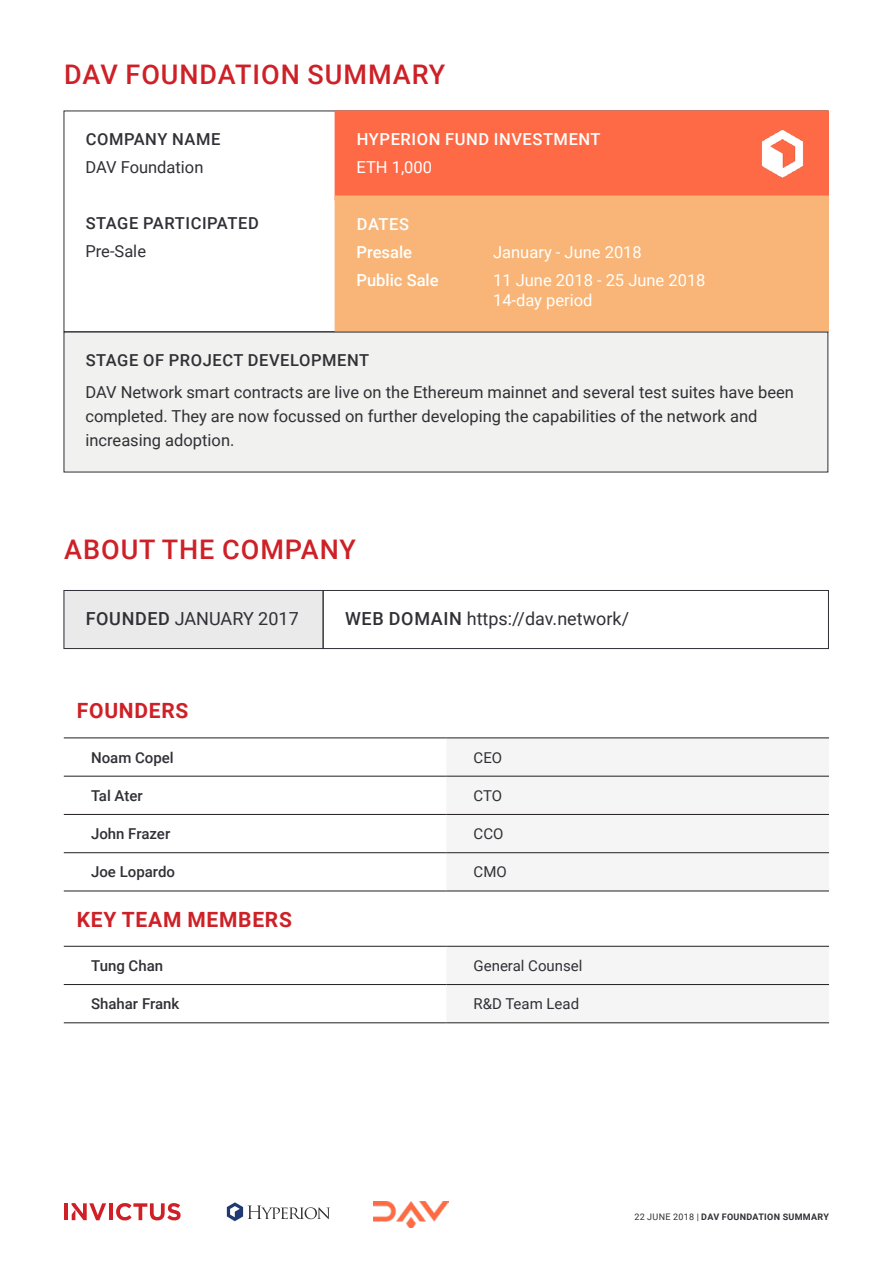
<style>
.page{position:relative;width:893px;height:1263px;background:#fff}
.page>*{position:absolute;margin:0;border:0;box-sizing:border-box;transform-origin:0 0}
.Page_Title{font:500 27px "Roboto";letter-spacing:.035em;color:#ce2127}
.Page_Title-2{font:700 21px "Roboto";letter-spacing:.035em;color:#ce2127}
.Section_Title{font:18px "Roboto";color:#313036}
.t1{font:16.5px/24px "Roboto";color:#313036}
.t2{font:16.5px/19.8px "Roboto";color:#fff}
.Section_Title-2{font:500 16.5px "Roboto";letter-spacing:.035em;color:#313036}
.Section_Title-3{font:500 16.5px "Roboto";letter-spacing:.035em;color:#fff}
.Section_Title-4{font:500 16.5px "Roboto";color:#fff}
.t3{font:500 15px "Roboto";color:#313036}
.t4{font:15px "Roboto";color:#313036}
.t5{font:700 9px "Roboto";letter-spacing:.035em;color:#313036}
.s1{font-weight:500}
.s2{font-weight:400}
</style>
<div class="page">
<img style="left:373px;top:1202px;width:75px;height:26px">
<hr style="left:64px;top:1203px;width:3px;height:17px;background:#cf2027">
<hr style="left:109px;top:1203px;width:4px;height:17px;background:#cf2027">
<svg style="left:116px;top:1203px;width:65px;height:17px"></svg>
<svg style="left:72px;top:1203px;width:34px;height:17px"></svg>
<svg style="left:227px;top:1202px;width:103px;height:19px"></svg>
<div style="left:335px;top:111px;width:493px;height:89px;background:#ff6a46"></div>
<div style="left:335px;top:196px;width:493px;height:136px;background:#f8b577"></div>
<div style="left:335px;top:196px;width:494px;height:136px;border:1px solid #f8b577"></div>
<div style="left:64px;top:590px;width:259px;height:58px;background:#eaeaeb"></div>
<div style="left:64px;top:590px;width:259px;height:59px;border:1px solid #313036"></div>
<svg style="left:64px;top:775px;width:382px;height:211px"></svg>
<svg style="left:446px;top:775px;width:383px;height:211px;fill:#f5f5f5"></svg>
<hr style="left:64px;top:738px;width:382px;height:1px;background:#231f20">
<hr style="left:446px;top:738px;width:383px;height:1px;background:#231f20">
<hr style="left:64px;top:776px;width:382px;height:1px;background:#231f20">
<hr style="left:446px;top:776px;width:383px;height:1px;background:#231f20">
<hr style="left:64px;top:814px;width:382px;height:1px;background:#231f20">
<hr style="left:446px;top:814px;width:383px;height:1px;background:#231f20">
<hr style="left:64px;top:852px;width:382px;height:1px;background:#231f20">
<hr style="left:446px;top:852px;width:383px;height:1px;background:#231f20">
<hr style="left:64px;top:891px;width:382px;height:1px;background:#231f20">
<hr style="left:446px;top:891px;width:383px;height:1px;background:#231f20">
<hr style="left:64px;top:946px;width:382px;height:1px;background:#231f20">
<hr style="left:446px;top:946px;width:383px;height:1px;background:#231f20">
<hr style="left:64px;top:984px;width:382px;height:1px;background:#231f20">
<hr style="left:446px;top:984px;width:383px;height:1px;background:#231f20">
<hr style="left:64px;top:1022px;width:382px;height:1px;background:#231f20">
<hr style="left:446px;top:1022px;width:383px;height:1px;background:#231f20">
<div style="left:323px;top:590px;width:506px;height:59px;border:1px solid #313036"></div>
<div style="left:64px;top:332px;width:764px;height:140px;background:#f1f1ef"></div>
<img style="left:761px;top:129px;width:43px;height:49px">
<p class="Page_Title" style="left:64px;top:56px;width:383px">DAV FOUNDATION SUMMARY</p>
<p class="Section_Title-2" style="left:86px;top:127px;width:136px">COMPANY NAME</p>
<p class="t1" style="left:85px;top:155px;width:120px">DAV Foundation</p>
<p class="Section_Title-2" style="left:86px;top:212px;width:175px">STAGE PARTICIPATED</p>
<p class="t1" style="left:85px;top:239px;width:62px">Pre-Sale</p>
<p class="Section_Title-3" style="left:357px;top:127px;width:245px">HYPERION FUND INVESTMENT</p>
<p class="t2" style="left:357px;top:157px;width:77px">ETH 1,000</p>
<p class="Section_Title-3" style="left:357px;top:212px;width:54px">DATES</p>
<p class="Section_Title-4" style="left:357px;top:241px;width:57px">Presale</p>
<p class="t2" style="left:493px;top:242px;width:150px">January - June 2018</p>
<p class="Section_Title-4" style="left:357px;top:269px;width:84px">Public Sale</p>
<p class="t2" style="left:493px;top:270px;width:214px">11 June 2018 - 25 June 2018<br>14-day period</p>
<p class="Section_Title-2" style="left:86px;top:348px;width:285px">STAGE OF PROJECT DEVELOPMENT</p>
<p class="t1" style="left:85px;top:380px;width:710px">DAV Network smart contracts are live on the Ethereum mainnet and several test suites have been completed. They are now focussed on further developing the capabilities of the network and increasing adoption.</p>
<p class="Page_Title" style="left:64px;top:530px;width:293px">ABOUT THE COMPANY</p>
<p class="Section_Title" style="left:86px;top:606px;width:215px"><span class="s1">FOUNDED</span> JANUARY 2017</p>
<p class="Section_Title" style="left:345px;top:606px;width:286px"><span class="s1">WEB DOMAIN</span> https://dav.network/</p>
<p class="Page_Title-2" style="left:77px;top:696px;width:113px">FOUNDERS</p>
<p class="t3" style="left:91px;top:747px;width:84px">Noam Copel</p>
<p class="t4" style="left:474px;top:747px;width:30px">CEO</p>
<p class="t3" style="left:91px;top:785px;width:53px">Tal Ater</p>
<p class="t4" style="left:474px;top:785px;width:30px">CTO</p>
<p class="t3" style="left:91px;top:823px;width:81px">John Frazer</p>
<p class="t4" style="left:474px;top:823px;width:31px">CCO</p>
<p class="t3" style="left:91px;top:862px;width:85px">Joe Lopardo</p>
<p class="t4" style="left:474px;top:862px;width:35px">CMO</p>
<p class="Page_Title-2" style="left:77px;top:904px;width:217px">KEY TEAM MEMBERS</p>
<p class="t3" style="left:91px;top:955px;width:74px">Tung Chan</p>
<p class="t4" style="left:474px;top:955px;width:110px">General Counsel</p>
<p class="t3" style="left:91px;top:993px;width:90px">Shahar Frank</p>
<p class="t4" style="left:474px;top:993px;width:107px">R&amp;D Team Lead</p>
<p class="t5" style="left:634px;top:1211px;width:196px"><span class="s2">22 JUNE 2018 |</span> DAV FOUNDATION SUMMARY</p>
</div>
